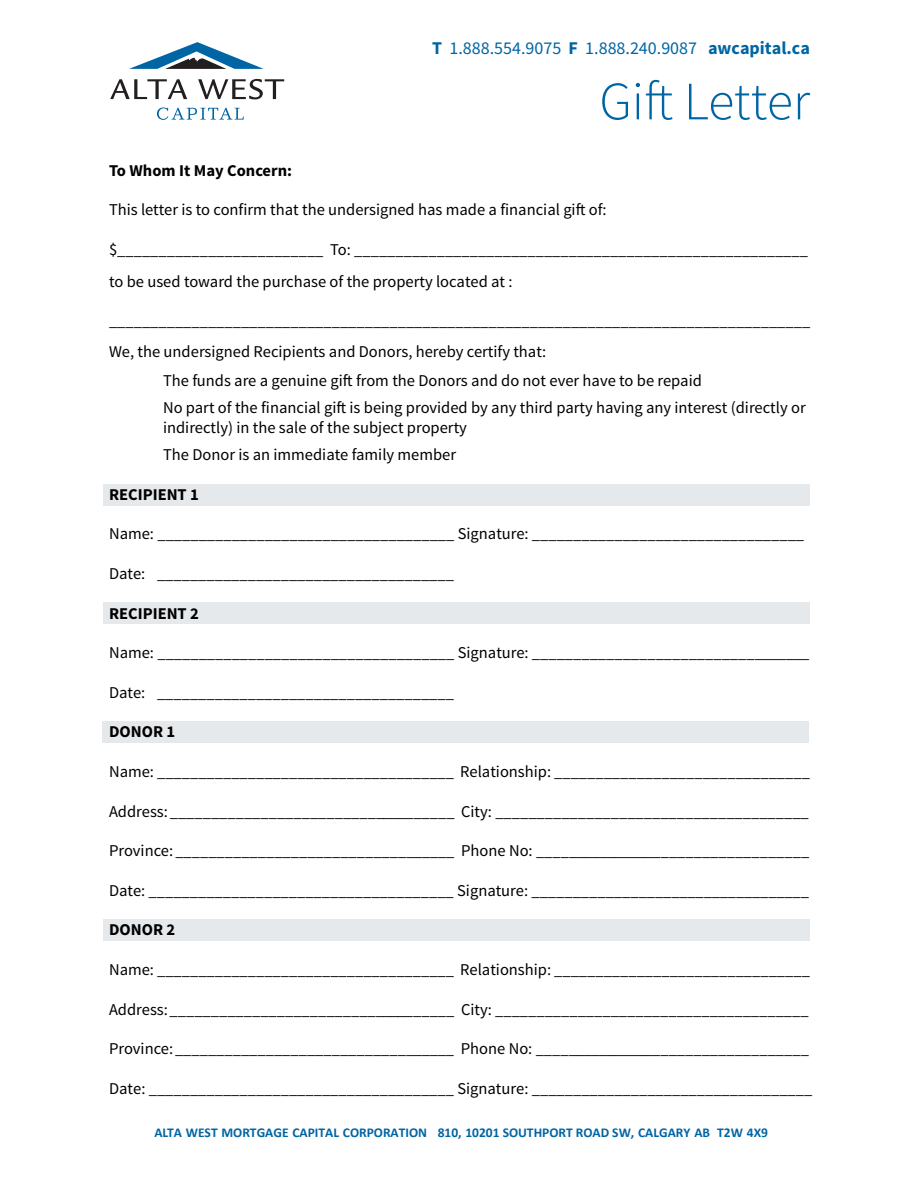
<style>
.page{position:relative;width:918px;height:1188px;background:#fff}
.page>*{position:absolute;margin:0;border:0;box-sizing:border-box;transform-origin:0 0}
.t1{font:300 54px "Source Sans Pro";color:#0065a4}
.t2{font:18px "Source Sans Pro";color:#0065a4}
.t3{font:16.5px/27.3px "Source Sans Pro";color:#000}
.t4{font:700 16.5px "Source Sans Pro";color:#000}
.t5{font:700 13.5px "Calibri";color:#0065a4}
.s1{font-weight:700}
</style>
<div class="page">
<div style="left:104px;top:484px;width:706px;height:21px;background:#e6e9eb"></div>
<div style="left:104px;top:602px;width:706px;height:21px;background:#e6e9eb"></div>
<div style="left:103px;top:722px;width:706px;height:21px;background:#e6e9eb"></div>
<div style="left:104px;top:919px;width:706px;height:22px;background:#e6e9eb"></div>
<svg style="left:129px;top:42px;width:135px;height:27px"></svg>
<svg style="left:110px;top:79px;width:77px;height:20px"></svg>
<svg style="left:198px;top:79px;width:86px;height:20px"></svg>
<svg style="left:157px;top:107px;width:87px;height:13px"></svg>
<p class="t2" style="left:432px;top:37px;width:379px"><span class="s1">T</span> 1.888.554.9075 <span class="s1">F</span> 1.888.240.9087 <span class="s1">awcapital.ca</span></p>
<h1 class="t1" style="left:599px;top:69px;width:212px">Gift Letter</h1>
<p class="t4" style="left:109px;top:160px;width:185px">To Whom It May Concern:</p>
<p class="t3" style="left:109px;top:197px;width:499px">This letter is to confirm that the undersigned has made a financial gift of:</p>
<p class="t3" style="left:109px;top:234px;width:700px;line-height:31.8px">$_________________________ To: _______________________________________________________ to be used toward the purchase of the property located at :</p>
<p class="t3" style="left:109px;top:306px;width:703px;line-height:30.6px">_____________________________________________________________________________________<br>We, the undersigned Recipients and Donors, hereby certify that:</p>
<p class="t3" style="left:163px;top:367px;width:644px">The funds are a genuine gift from the Donors and do not ever have to be repaid<br>No part of the financial gift is being provided by any third party having any interest (directly or</p>
<p class="t3" style="left:163px;top:414px;width:305px">indirectly) in the sale of the subject property<br>The Donor is an immediate family member</p>
<p class="t4" style="left:109px;top:484px;width:91px">RECIPIENT 1</p>
<p class="t3" style="left:109px;top:521px;width:697px">Name: ____________________________________ Signature: _________________________________</p>
<p class="t3" style="left:109px;top:560px;width:346px">Date: ____________________________________</p>
<p class="t4" style="left:109px;top:602px;width:91px">RECIPIENT 2</p>
<p class="t3" style="left:109px;top:639px;width:702px">Name: ____________________________________ Signature: __________________________________</p>
<p class="t3" style="left:109px;top:679px;width:346px">Date: ____________________________________</p>
<p class="t4" style="left:109px;top:721px;width:68px">DONOR 1</p>
<p class="t3" style="left:109px;top:758px;width:702px">Name: ____________________________________ Relationship: _______________________________</p>
<p class="t3" style="left:109px;top:798px;width:701px">Address: ___________________________________ City: ______________________________________</p>
<p class="t3" style="left:109px;top:837px;width:702px">Province: __________________________________ Phone No: __________________________________</p>
<p class="t3" style="left:109px;top:877px;width:701px">Date: _____________________________________ Signature: __________________________________</p>
<p class="t4" style="left:109px;top:919px;width:68px">DONOR 2</p>
<p class="t3" style="left:109px;top:956px;width:702px">Name: ____________________________________ Relationship: _______________________________</p>
<p class="t3" style="left:109px;top:996px;width:701px">Address:___________________________________ City: ______________________________________</p>
<p class="t3" style="left:109px;top:1035px;width:701px">Province:__________________________________ Phone No: __________________________________</p>
<p class="t3" style="left:109px;top:1075px;width:705px">Date: _____________________________________ Signature: __________________________________</p>
<p class="t5" style="left:154px;top:1123px;width:615px">ALTA WEST MORTGAGE CAPITAL CORPORATION 810, 10201 SOUTHPORT ROAD SW, CALGARY AB T2W 4X9</p>
</div>
